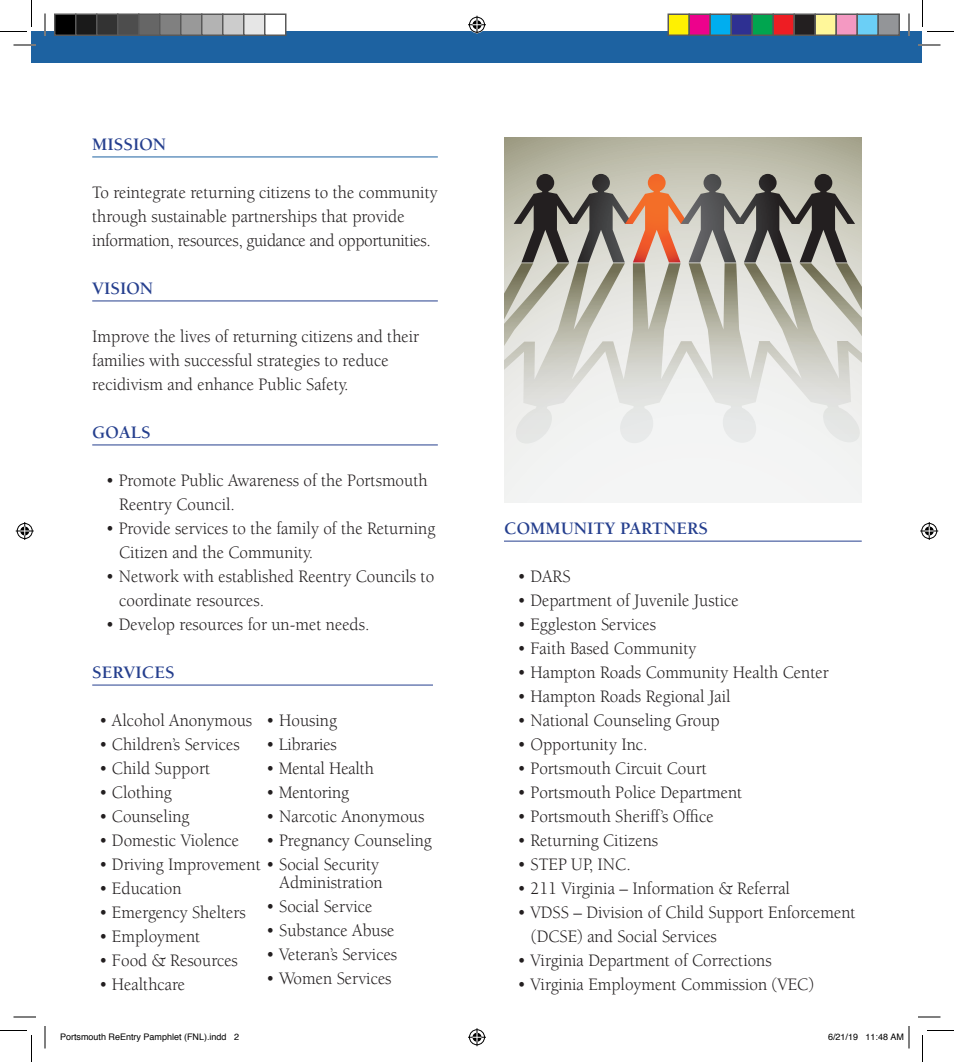
<style>
.page{position:relative;width:954px;height:1062px;background:#fff}
.page>*{position:absolute;margin:0;border:0;box-sizing:border-box;transform-origin:0 0}
.t1{font:18px/24px "Berkeley Std";color:#231f20;scale:.95 1}
.t2{font:18px "Berkeley Std";letter-spacing:-.02em;color:#231f20;scale:.95 1}
.t3{font:700 18px "Berkeley Std";color:#253f8e}
.t4{font:9px "Helvetica";color:#000}
</style>
<div class="page">
<div style="left:32px;top:32px;width:890px;height:31px;background:#1d62a1"></div>
<hr style="left:92px;top:157px;width:346px;height:1px;background:#1d62a1">
<hr style="left:92px;top:301px;width:346px;height:1px;background:#253f8e">
<hr style="left:92px;top:445px;width:346px;height:1px;background:#253f8e">
<hr style="left:504px;top:541px;width:358px;height:1px;background:#253f8e">
<svg style="left:504px;top:137px;width:358px;height:366px"></svg>
<svg style="left:504px;top:174px;width:358px;height:270px;background:#c3c0b7"></svg>
<hr style="left:92px;top:685px;width:341px;height:1px;background:#253f8e">
<hr style="left:14px;top:44px;width:22px;height:2px;background:#fff">
<hr style="left:918px;top:44px;width:22px;height:2px;background:#fff">
<hr style="left:44px;top:14px;width:2px;height:22px;background:#fff">
<hr style="left:908px;top:14px;width:2px;height:22px;background:#fff">
<svg style="left:14px;top:45px;width:22px;height:1px"></svg>
<svg style="left:918px;top:45px;width:22px;height:1px"></svg>
<svg style="left:14px;top:1017px;width:22px;height:1px"></svg>
<svg style="left:918px;top:1017px;width:22px;height:1px"></svg>
<svg style="left:45px;top:14px;width:1px;height:22px"></svg>
<svg style="left:45px;top:1026px;width:1px;height:22px"></svg>
<svg style="left:909px;top:14px;width:1px;height:22px"></svg>
<svg style="left:0;top:0;width:32px;height:32px"></svg>
<svg style="left:0;top:1030px;width:32px;height:32px"></svg>
<svg style="left:922px;top:0;width:32px;height:32px"></svg>
<svg style="left:922px;top:1030px;width:32px;height:32px"></svg>
<svg style="left:468px;top:16px;width:18px;height:18px"></svg>
<svg style="left:468px;top:1028px;width:18px;height:18px"></svg>
<svg style="left:16px;top:522px;width:18px;height:18px"></svg>
<svg style="left:920px;top:522px;width:18px;height:18px"></svg>
<div style="left:55px;top:14px;width:21px;height:21px;background:#000"></div>
<div style="left:54px;top:14px;width:22px;height:22px;border:2px solid #595959"></div>
<div style="left:76px;top:14px;width:21px;height:21px;background:#1a1a1a"></div>
<div style="left:75px;top:14px;width:23px;height:22px;border:2px solid #595959"></div>
<div style="left:97px;top:14px;width:21px;height:21px;background:#333"></div>
<div style="left:96px;top:14px;width:22px;height:22px;border:2px solid #595959"></div>
<div style="left:118px;top:14px;width:21px;height:21px;background:#4d4d4d"></div>
<div style="left:117px;top:14px;width:23px;height:22px;border:2px solid #595959"></div>
<div style="left:139px;top:14px;width:21px;height:21px;background:#666"></div>
<div style="left:138px;top:14px;width:22px;height:22px;border:2px solid #595959"></div>
<div style="left:160px;top:14px;width:21px;height:21px;background:#808080"></div>
<div style="left:159px;top:14px;width:23px;height:22px;border:2px solid #595959"></div>
<div style="left:181px;top:14px;width:21px;height:21px;background:#999"></div>
<div style="left:180px;top:14px;width:22px;height:22px;border:2px solid #595959"></div>
<div style="left:202px;top:14px;width:21px;height:21px;background:#b3b3b3"></div>
<div style="left:201px;top:14px;width:23px;height:22px;border:2px solid #595959"></div>
<div style="left:223px;top:14px;width:21px;height:21px;background:#ccc"></div>
<div style="left:222px;top:14px;width:22px;height:22px;border:2px solid #595959"></div>
<div style="left:244px;top:14px;width:21px;height:21px;background:#e6e6e6"></div>
<div style="left:243px;top:14px;width:23px;height:22px;border:2px solid #595959"></div>
<div style="left:265px;top:14px;width:21px;height:21px;background:#fff"></div>
<div style="left:264px;top:14px;width:22px;height:22px;border:2px solid #595959"></div>
<div style="left:668px;top:14px;width:21px;height:21px;background:#fff101"></div>
<div style="left:668px;top:14px;width:22px;height:22px;border:2px solid #595959"></div>
<div style="left:689px;top:14px;width:21px;height:21px;background:#ed028c"></div>
<div style="left:688px;top:14px;width:23px;height:22px;border:2px solid #595959"></div>
<div style="left:710px;top:14px;width:21px;height:21px;background:#00aeef"></div>
<div style="left:710px;top:14px;width:22px;height:22px;border:2px solid #595959"></div>
<div style="left:731px;top:14px;width:21px;height:21px;background:#2e3092"></div>
<div style="left:730px;top:14px;width:23px;height:22px;border:2px solid #595959"></div>
<div style="left:752px;top:14px;width:21px;height:21px;background:#00a54f"></div>
<div style="left:752px;top:14px;width:22px;height:22px;border:2px solid #595959"></div>
<div style="left:773px;top:14px;width:21px;height:21px;background:#ee1d23"></div>
<div style="left:772px;top:14px;width:23px;height:22px;border:2px solid #595959"></div>
<div style="left:794px;top:14px;width:21px;height:21px;background:#231f20"></div>
<div style="left:794px;top:14px;width:22px;height:22px;border:2px solid #595959"></div>
<div style="left:815px;top:14px;width:21px;height:21px;background:#fff79a"></div>
<div style="left:814px;top:14px;width:23px;height:22px;border:2px solid #595959"></div>
<div style="left:836px;top:14px;width:21px;height:21px;background:#f499c2"></div>
<div style="left:836px;top:14px;width:22px;height:22px;border:2px solid #595959"></div>
<div style="left:857px;top:14px;width:21px;height:21px;background:#6bcff6"></div>
<div style="left:856px;top:14px;width:23px;height:22px;border:2px solid #595959"></div>
<div style="left:878px;top:14px;width:21px;height:21px;background:#939598"></div>
<div style="left:878px;top:14px;width:22px;height:22px;border:2px solid #595959"></div>
<svg style="left:908px;top:1026px;width:2px;height:22px"></svg>
<p class="t3" style="left:92px;top:135px;width:76px">MISSION</p>
<p class="t1" style="left:92px;top:180px;width:365px">To reintegrate returning citizens to the community through sustainable partnerships that provide</p>
<p class="t2" style="left:92px;top:231px;width:358px">information, resources, guidance and opportunities.</p>
<p class="t3" style="left:92px;top:279px;width:63px">VISION</p>
<p class="t1" style="left:92px;top:324px;width:346px">Improve the lives of returning citizens and their</p>
<p class="t1" style="left:92px;top:348px;width:314px">families with successful strategies to reduce</p>
<p class="t1" style="left:92px;top:372px;width:271px">recidivism and enhance Public Safety.</p>
<p class="t3" style="left:92px;top:423px;width:60px">GOALS</p>
<p class="t1" style="left:106px;top:468px;width:340px">• Promote Public Awareness of the Portsmouth</p>
<p class="t1" style="left:119px;top:492px;width:123px">Reentry Council.</p>
<p class="t1" style="left:106px;top:516px;width:348px">• Provide services to the family of the Returning</p>
<p class="t1" style="left:119px;top:540px;width:206px">Citizen and the Community.</p>
<p class="t1" style="left:119px;top:564px;width:333px;text-indent:-13px">• Network with established Reentry Councils to coordinate resources.</p>
<p class="t1" style="left:106px;top:612px;width:279px">• Develop resources for un-met needs.</p>
<p class="t3" style="left:92px;top:663px;width:84px">SERVICES</p>
<p class="t1" style="left:99px;top:709px;width:163px">• Alcohol Anonymous</p>
<p class="t1" style="left:99px;top:733px;width:150px">• Children’s Services</p>
<p class="t1" style="left:99px;top:757px;width:118px">• Child Support</p>
<p class="t1" style="left:99px;top:781px;width:78px">• Clothing</p>
<p class="t1" style="left:99px;top:805px;width:97px">• Counseling</p>
<p class="t1" style="left:99px;top:829px;width:149px">• Domestic Violence</p>
<p class="t1" style="left:99px;top:853px;width:296px">• Driving Improvement • Social Security</p>
<p class="t1" style="left:99px;top:877px;width:88px">• Education</p>
<p class="t1" style="left:99px;top:901px;width:156px">• Emergency Shelters</p>
<p class="t1" style="left:99px;top:925px;width:108px">• Employment</p>
<p class="t1" style="left:99px;top:949px;width:148px">• Food &amp; Resources</p>
<p class="t1" style="left:99px;top:973px;width:92px">• Healthcare</p>
<p class="t1" style="left:266px;top:709px;width:76px">• Housing</p>
<p class="t1" style="left:266px;top:733px;width:76px">• Libraries</p>
<p class="t1" style="left:266px;top:757px;width:115px">• Mental Health</p>
<p class="t1" style="left:266px;top:781px;width:89px">• Mentoring</p>
<p class="t1" style="left:266px;top:805px;width:168px">• Narcotic Anonymous</p>
<p class="t1" style="left:266px;top:829px;width:176px">• Pregnancy Counseling</p>
<p class="t1" style="left:280px;top:871px;width:110px">Administration</p>
<p class="t1" style="left:266px;top:895px;width:113px">• Social Service</p>
<p class="t1" style="left:266px;top:919px;width:136px">• Substance Abuse</p>
<p class="t1" style="left:266px;top:943px;width:140px">• Veteran’s Services</p>
<p class="t1" style="left:266px;top:967px;width:134px">• Women Services</p>
<p class="t3" style="left:504px;top:519px;width:206px">COMMUNITY PARTNERS</p>
<p class="t1" style="left:518px;top:565px;width:57px">• DARS</p>
<p class="t1" style="left:518px;top:589px;width:234px">• Department of Juvenile Justice</p>
<p class="t1" style="left:518px;top:613px;width:147px">• Eggleston Services</p>
<p class="t1" style="left:518px;top:637px;width:190px">• Faith Based Community</p>
<p class="t1" style="left:518px;top:661px;width:329px">• Hampton Roads Community Health Center</p>
<p class="t1" style="left:518px;top:685px;width:226px">• Hampton Roads Regional Jail</p>
<p class="t1" style="left:518px;top:709px;width:214px">• National Counseling Group</p>
<p class="t1" style="left:518px;top:733px;width:138px">• Opportunity Inc.</p>
<p class="t1" style="left:518px;top:757px;width:201px">• Portsmouth Circuit Court</p>
<p class="t1" style="left:518px;top:781px;width:238px">• Portsmouth Police Department</p>
<p class="t1" style="left:518px;top:805px;width:208px">• Portsmouth Sheriff’s Office</p>
<p class="t1" style="left:518px;top:829px;width:150px">• Returning Citizens</p>
<p class="t1" style="left:518px;top:853px;width:121px">• STEP UP, INC.</p>
<p class="t1" style="left:518px;top:877px;width:288px">• 211 Virginia – Information &amp; Referral</p>
<p class="t1" style="left:531px;top:901px;width:343px;text-indent:-13px">• VDSS – Division of Child Support Enforcement (DCSE) and Social Services</p>
<p class="t1" style="left:518px;top:949px;width:269px">• Virginia Department of Corrections</p>
<p class="t1" style="left:518px;top:973px;width:314px">• Virginia Employment Commission (VEC)</p>
<p class="t4" style="left:60px;top:1029px;width:181px">Portsmouth ReEntry Pamphlet (FNL).indd 2</p>
<p class="t4" style="left:828px;top:1029px;width:78px">6/21/19 11:48 AM</p>
</div>
